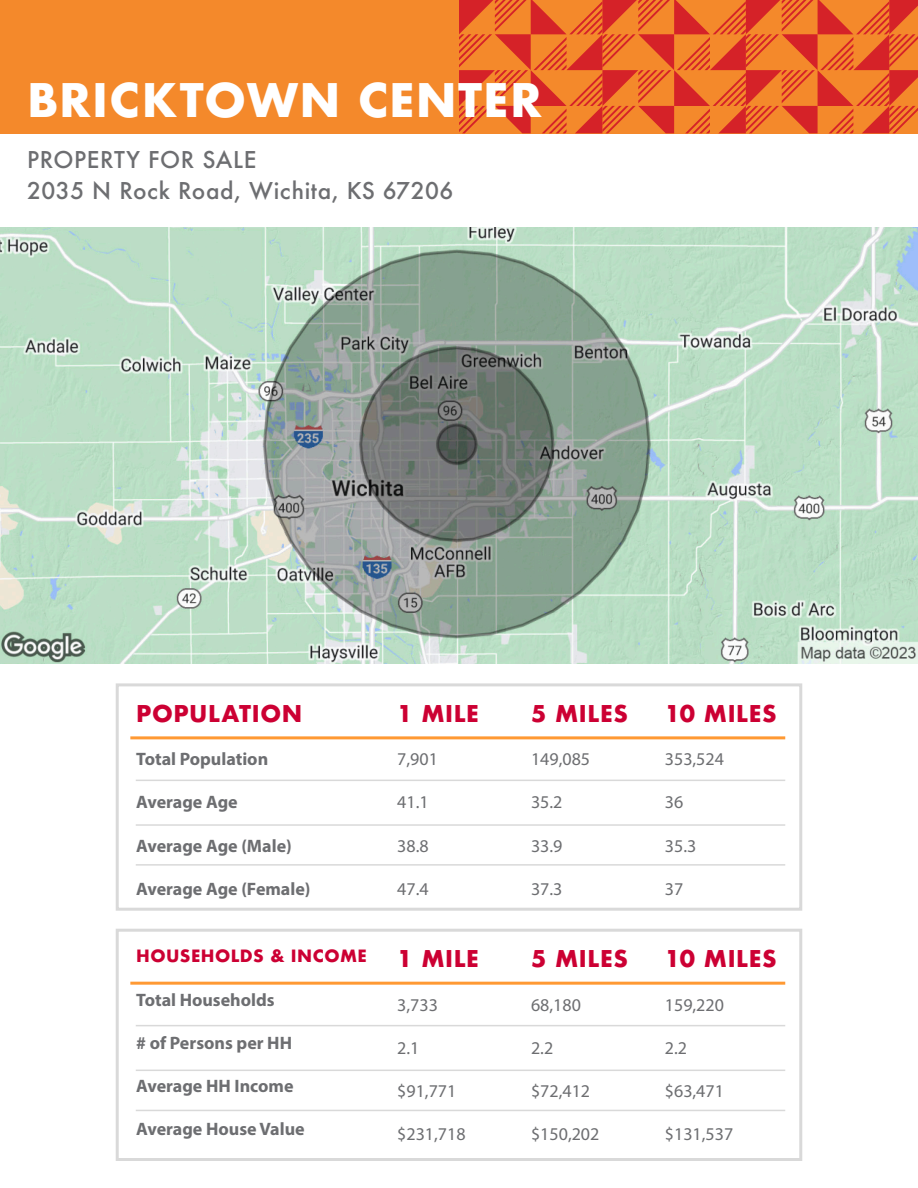
<style>
.page{position:relative;width:918px;height:1188px;background:#fff}
.page>*{position:absolute;margin:0;border:0;box-sizing:border-box;transform-origin:0 0}
.t1{font:700 45px "Futura";letter-spacing:.025em;color:#fff}
.t2{font:700 22.5px "Futura";letter-spacing:.025em;color:#c03}
.t3{font:500 22.5px "Futura";letter-spacing:.025em;color:#6d6e71}
.t4{font:18px "Myriad Pro";color:#6d6e71}
.t5{font:700 18px "Myriad Pro";color:#6d6e71}
.t6{font:700 16.5px "Futura";letter-spacing:.025em;color:#c03}
</style>
<div class="page">
<img style="left:0;top:227px;width:918px;height:437px">
<div style="left:116px;top:683px;width:686px;height:228px;border:3px solid #d9d9d9"></div>
<div style="left:116px;top:929px;width:686px;height:232px;border:3px solid #d9d9d9"></div>
<hr style="left:136px;top:780px;width:649px;height:1px;background:#d9d9d9">
<hr style="left:136px;top:1025px;width:649px;height:1px;background:#d9d9d9">
<hr style="left:130px;top:736px;width:655px;height:3px;background:#f93">
<hr style="left:130px;top:982px;width:655px;height:3px;background:#f93">
<hr style="left:136px;top:824px;width:649px;height:2px;background:#d9d9d9">
<hr style="left:136px;top:864px;width:649px;height:2px;background:#d9d9d9">
<hr style="left:136px;top:1070px;width:649px;height:1px;background:#d9d9d9">
<hr style="left:136px;top:1110px;width:649px;height:1px;background:#d9d9d9">
<div style="left:0;top:0;width:918px;height:133px;background:#f4892b"></div>
<svg style="left:459px;top:0;width:459px;height:133px"></svg>
<p class="t1" style="left:27px;top:67px;width:516px">BRICKTOWN CENTER</p>
<p class="t3" style="left:27px;top:144px;width:231px">PROPERTY FOR SALE</p>
<p class="t3" style="left:27px;top:175px;width:428px">2035 N Rock Road, Wichita, KS 67206</p>
<p class="t2" style="left:136px;top:697px;width:167px">POPULATION</p>
<p class="t5" style="left:136px;top:747px;width:133px">Total Population</p>
<p class="t5" style="left:136px;top:791px;width:103px">Average Age</p>
<p class="t5" style="left:136px;top:834px;width:157px">Average Age (Male)</p>
<p class="t5" style="left:136px;top:877px;width:176px">Average Age (Female)</p>
<p class="t6" style="left:136px;top:944px;width:232px">HOUSEHOLDS &amp; INCOME</p>
<p class="t5" style="left:136px;top:988px;width:140px">Total Households</p>
<p class="t5" style="left:136px;top:1031px;width:157px"># of Persons per HH</p>
<p class="t5" style="left:136px;top:1074px;width:159px">Average HH Income</p>
<p class="t5" style="left:136px;top:1117px;width:170px">Average House Value</p>
<p class="t2" style="left:397px;top:697px;width:83px">1 MILE</p>
<p class="t4" style="left:397px;top:748px;width:42px">7,901</p>
<p class="t4" style="left:397px;top:791px;width:33px">41.1</p>
<p class="t4" style="left:397px;top:834px;width:33px">38.8</p>
<p class="t4" style="left:397px;top:878px;width:33px">47.4</p>
<p class="t2" style="left:397px;top:943px;width:83px">1 MILE</p>
<p class="t4" style="left:397px;top:993px;width:42px">3,733</p>
<p class="t4" style="left:397px;top:1037px;width:24px">2.1</p>
<p class="t4" style="left:397px;top:1080px;width:61px">$91,771</p>
<p class="t4" style="left:397px;top:1123px;width:70px">$231,718</p>
<p class="t2" style="left:531px;top:697px;width:98px">5 MILES</p>
<p class="t4" style="left:531px;top:748px;width:61px">149,085</p>
<p class="t4" style="left:531px;top:791px;width:33px">35.2</p>
<p class="t4" style="left:531px;top:834px;width:33px">33.9</p>
<p class="t4" style="left:531px;top:878px;width:33px">37.3</p>
<p class="t2" style="left:531px;top:943px;width:98px">5 MILES</p>
<p class="t4" style="left:531px;top:993px;width:51px">68,180</p>
<p class="t4" style="left:531px;top:1037px;width:24px">2.2</p>
<p class="t4" style="left:531px;top:1080px;width:61px">$72,412</p>
<p class="t4" style="left:531px;top:1123px;width:70px">$150,202</p>
<p class="t2" style="left:665px;top:697px;width:113px">10 MILES</p>
<p class="t4" style="left:665px;top:748px;width:61px">353,524</p>
<p class="t4" style="left:665px;top:791px;width:20px">36</p>
<p class="t4" style="left:665px;top:834px;width:33px">35.3</p>
<p class="t4" style="left:665px;top:878px;width:20px">37</p>
<p class="t2" style="left:665px;top:943px;width:113px">10 MILES</p>
<p class="t4" style="left:665px;top:993px;width:61px">159,220</p>
<p class="t4" style="left:665px;top:1037px;width:24px">2.2</p>
<p class="t4" style="left:665px;top:1080px;width:61px">$63,471</p>
<p class="t4" style="left:665px;top:1123px;width:70px">$131,537</p>
</div>
